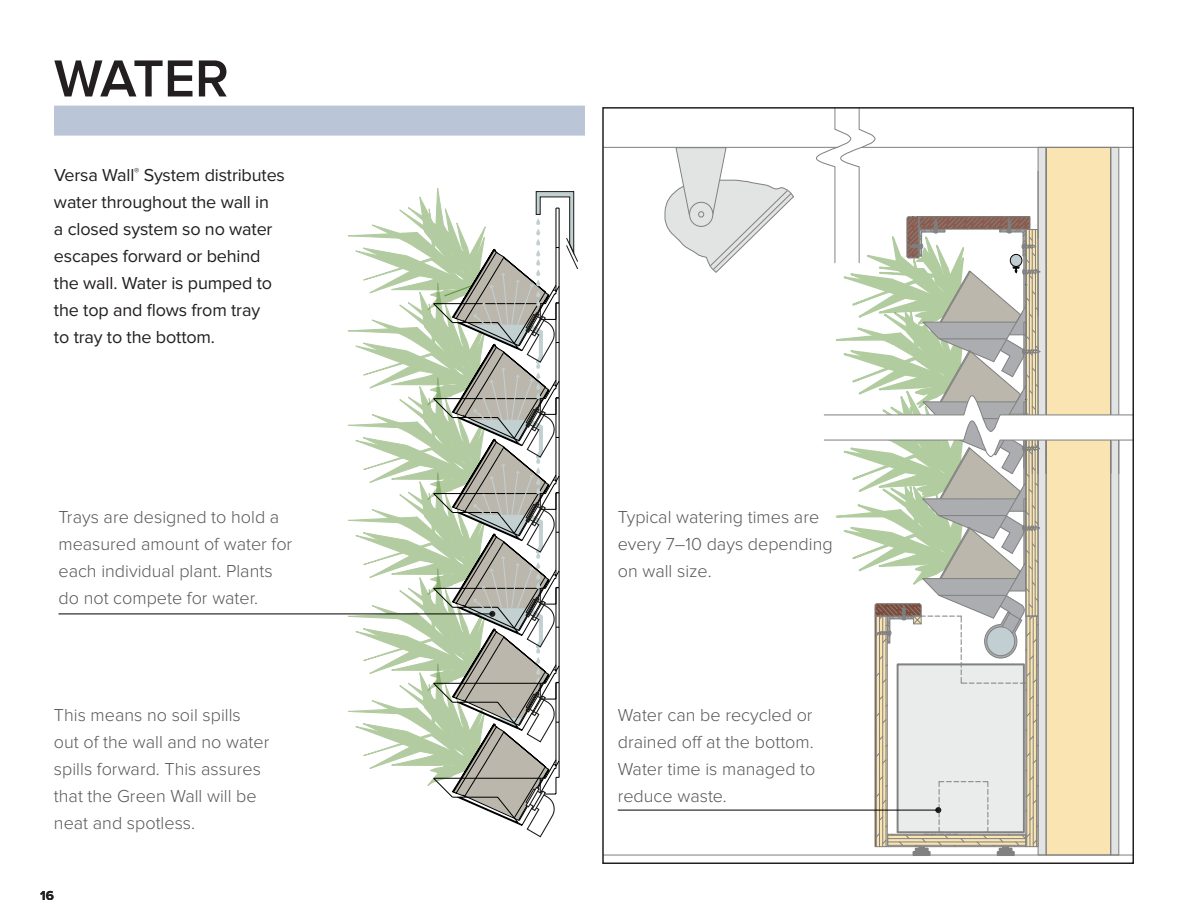
<style>
.page{position:relative;width:1188px;height:918px;background:#fff}
.page>*{position:absolute;margin:0;border:0;box-sizing:border-box;transform-origin:0 0}
.t1{font:600 54px "Proxima Nova";letter-spacing:-.025em;color:#231f20}
.t2{font:300 18px/27px "Proxima Nova";color:#57585a}
.t3{font:18px/27px "Proxima Nova";letter-spacing:-.01em;color:#231f20}
.t4{font:700 13.5px "Proxima Nova";color:#231f20}
</style>
<div class="page">
<hr style="left:604px;top:147px;width:530px;height:1px;background:#808180">
<hr style="left:604px;top:855px;width:530px;height:1px;background:#808180">
<svg style="left:664px;top:147px;width:131px;height:126px"></svg>
<div style="left:698px;top:211px;width:6px;height:7px;border:1px solid #808180;border-radius:50%"></div>
<div style="left:54px;top:106px;width:531px;height:30px;background:#bac5d7"></div>
<svg style="left:811px;top:110px;width:320px;height:746px"></svg>
<hr style="left:618px;top:810px;width:320px;height:1px;background:#000">
<svg style="left:348px;top:188px;width:230px;height:650px"></svg>
<hr style="left:58px;top:614px;width:434px;height:1px;background:#000">
<h1 class="t1" style="left:54px;top:47px;width:176px">WATER</h1>
<p class="t3" style="left:54px;top:161px;width:233px">Versa Wall<sup>®</sup> System distributes water throughout the wall in<br>a closed system so no water escapes forward or behind the wall. Water is pumped to the top and flows from tray<br>to tray to the bottom.</p>
<p class="t2" style="left:58px;top:503px;width:235px">Trays are designed to hold a measured amount of water for each individual plant. Plants do not compete for water.</p>
<p class="t2" style="left:618px;top:503px;width:216px">Typical watering times are every 7–10 days depending on wall size.</p>
<p class="t2" style="left:54px;top:702px;width:217px">This means no soil spills out of the wall and no water spills forward. This assures that the Green Wall will be neat and spotless.</p>
<p class="t2" style="left:618px;top:702px;width:199px">Water can be recycled or drained off at the bottom.<br>Water time is managed to reduce waste.</p>
<p class="t4" style="left:40px;top:887px;width:15px">16</p>
</div>
